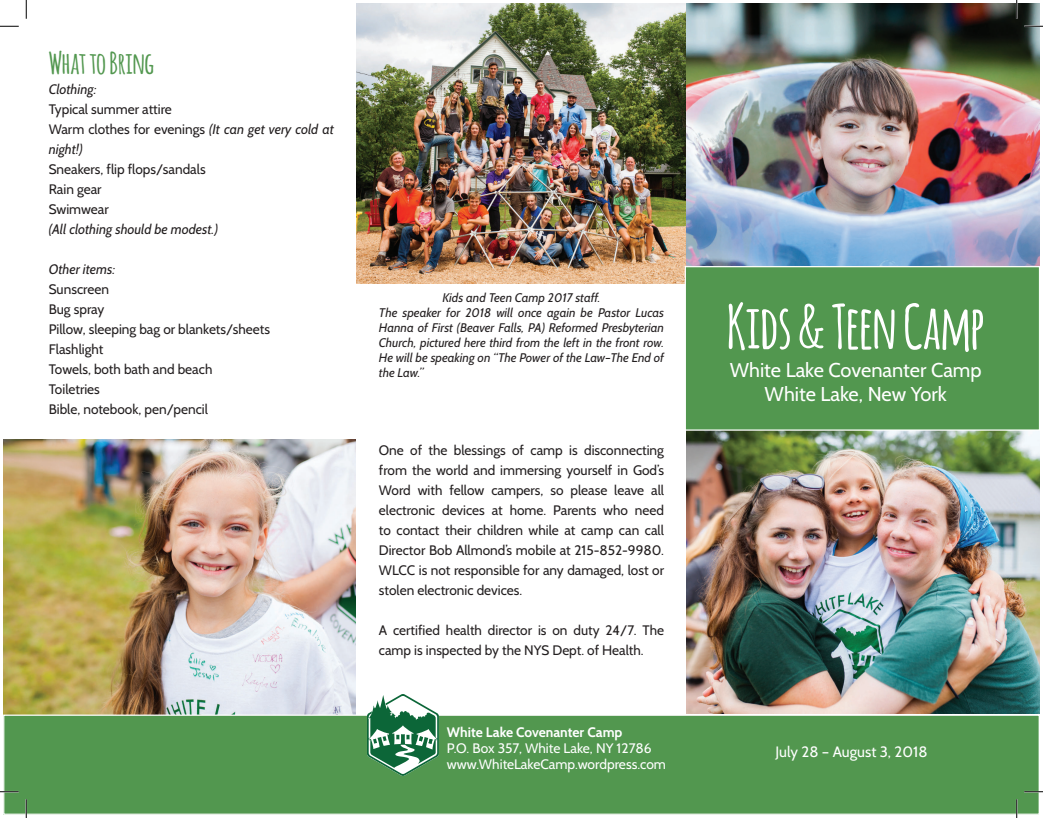
<style>
.page{position:relative;width:1043px;height:818px;background:#fff}
.page>*{position:absolute;margin:0;border:0;box-sizing:border-box;transform-origin:0 0}
.t1{font:700 60px "Amatic";color:#fff}
.t2{font:700 30px "Amatic";color:#52974f}
.t3{font:20px "Cabin";color:#fff}
.t4{font:15px "Cabin";color:#fff}
.t5{font:13.75px/20px "Cabin";color:#231f20;text-align:justify}
.t6{font:italic 13.75px/20px "Cabin";color:#231f20}
.t7{font:13.75px "Cabin";color:#fff}
.t8{font:700 13.75px "Cabin";color:#fff}
.t9{font:italic 12.5px/15px "Cabin";color:#231f20;text-align:justify}
.s1{font-style:normal}
</style>
<div class="page">
<img style="left:4px;top:439px;width:352px;height:275px">
<img style="left:356px;top:4px;width:683px;height:280px">
<img style="left:686px;top:430px;width:353px;height:283px">
<div style="left:684px;top:266px;width:355px;height:164px;background:#52974f"></div>
<div style="left:4px;top:715px;width:1035px;height:99px;background:#52974f"></div>
<div style="left:4px;top:714px;width:1035px;height:100px;border:1px solid #fff"></div>
<svg style="left:367px;top:694px;width:72px;height:82px"></svg>
<svg style="left:0;top:25px;width:19px;height:2px"></svg>
<svg style="left:1024px;top:25px;width:18px;height:2px"></svg>
<svg style="left:0;top:790px;width:19px;height:2px"></svg>
<svg style="left:1024px;top:790px;width:18px;height:2px"></svg>
<svg style="left:25px;top:0;width:2px;height:19px"></svg>
<svg style="left:25px;top:799px;width:2px;height:19px"></svg>
<svg style="left:1015px;top:0;width:2px;height:19px"></svg>
<svg style="left:1015px;top:799px;width:2px;height:19px"></svg>
<p class="t2" style="left:49px;top:41px;width:107px">What to Bring</p>
<p class="t6" style="left:49px;top:79px;width:49px">Clothing:</p>
<p class="t5" style="left:49px;top:99px;width:125px">Typical summer attire</p>
<p class="t6" style="left:49px;top:119px;width:286px"><span class="s1">Warm clothes for evenings</span> (It can get very cold at night!)</p>
<p class="t5" style="left:49px;top:159px;width:158px">Sneakers, flip flops/sandals</p>
<p class="t5" style="left:49px;top:179px;width:54px">Rain gear</p>
<p class="t5" style="left:49px;top:199px;width:62px">Swimwear</p>
<p class="t6" style="left:49px;top:219px;width:171px">(All clothing should be modest.)</p>
<p class="t6" style="left:49px;top:259px;width:68px">Other items:</p>
<p class="t5" style="left:49px;top:279px;width:62px">Sunscreen</p>
<p class="t5" style="left:49px;top:299px;width:57px">Bug spray</p>
<p class="t5" style="left:49px;top:319px;width:223px">Pillow, sleeping bag or blankets/sheets</p>
<p class="t5" style="left:49px;top:339px;width:56px">Flashlight</p>
<p class="t5" style="left:49px;top:359px;width:165px">Towels, both bath and beach</p>
<p class="t5" style="left:49px;top:379px;width:53px">Toiletries</p>
<p class="t5" style="left:49px;top:399px;width:161px">Bible, notebook, pen/pencil</p>
<p class="t9" style="left:442px;top:290px;width:159px">Kids and Teen Camp 2017 staff.</p>
<p class="t9" style="left:379px;top:305px;width:287px">The speaker for 2018 will once again be Pastor Lucas Hanna of First (Beaver Falls, PA) Reformed Presbyterian Church, pictured here third from the left in the front row.<br>He will be speaking on “The Power of the Law–The End of the Law.”</p>
<p class="t5" style="left:379px;top:440px;width:287px">One of the blessings of camp is disconnecting from the world and immersing yourself in God’s Word with fellow campers, so please leave all electronic devices at home. Parents who need to contact their children while at camp can call Director Bob Allmond’s mobile at 215-852-9980.<br>WLCC is not responsible for any damaged, lost or stolen electronic devices.</p>
<p class="t5" style="left:379px;top:620px;width:286px">A certified health director is on duty 24/7. The camp is inspected by the NYS Dept. of Health.</p>
<p class="t8" style="left:447px;top:723px;width:177px">White Lake Covenanter Camp</p>
<p class="t7" style="left:447px;top:739px;width:206px">P.O. Box 357, White Lake, NY 12786</p>
<p class="t7" style="left:447px;top:756px;width:220px">www.WhiteLakeCamp.wordpress.com</p>
<p class="t1" style="left:726px;top:284px;width:259px">Kids &amp; Teen Camp</p>
<p class="t3" style="left:729px;top:358px;width:253px">White Lake Covenanter Camp</p>
<p class="t3" style="left:764px;top:382px;width:184px">White Lake, New York</p>
<p class="t4" style="left:775px;top:742px;width:153px">July 28 – August 3, 2018</p>
</div>
